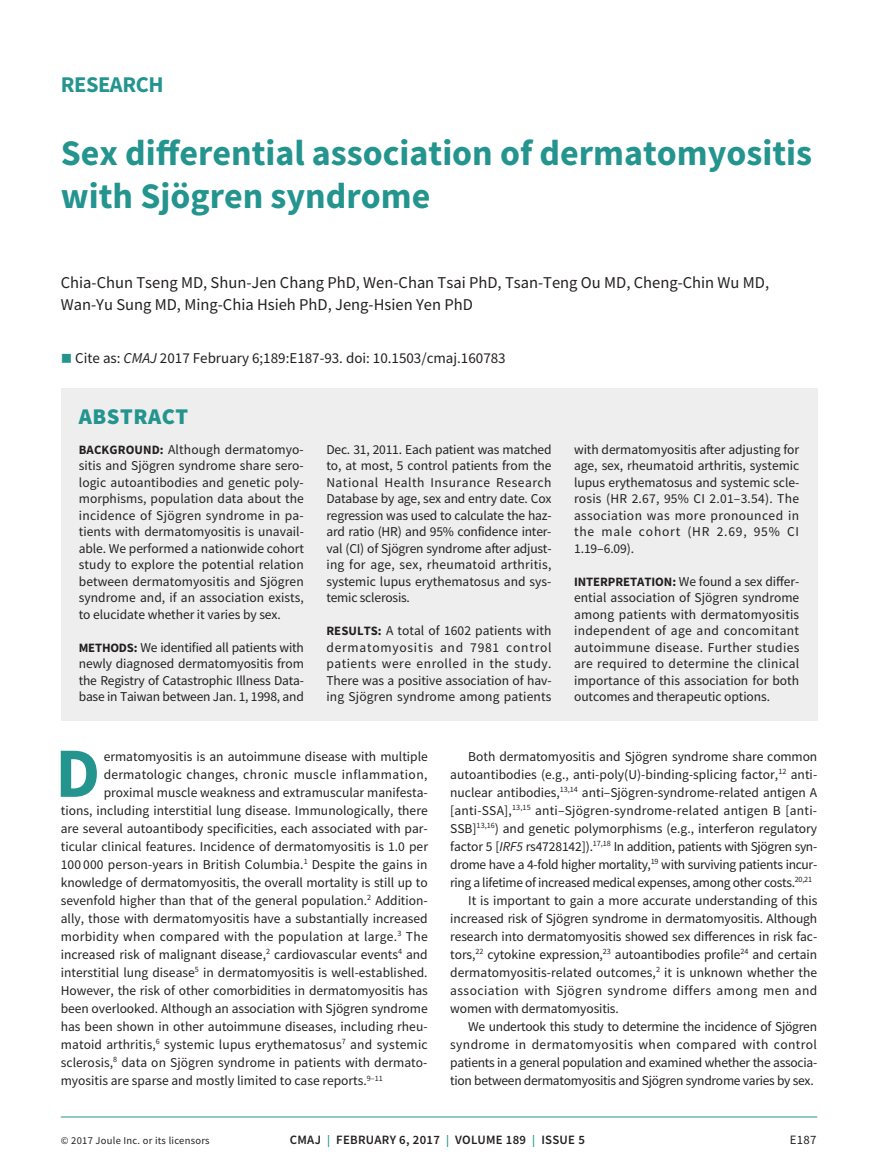
<style>
.page{position:relative;width:878px;height:1175px;background:#fff}
.page>*{position:absolute;margin:0;border:0;box-sizing:border-box;transform-origin:0 0}
.t1{font:700 70.65px "Source Sans Pro";color:#24948e}
.t2{font:700 36px/43.2px "Source Sans Pro";color:#24948e}
.t3{font:700 22.5px "Source Sans Pro";letter-spacing:-.02em;color:#24948e}
.t4{font:900 22.5px "Source Sans Pro";letter-spacing:.025em;color:#24948e}
.t5{font:16.5px/22.5px "Source Sans Pro";color:#231f20}
.t6{font:15px "Source Sans Pro";color:#231f20}
.t7{font:13.5px/16.5px "Source Sans Pro";color:#231f20;text-align:justify}
.t8{font:13.5px "Source Sans Pro";letter-spacing:-.025em;color:#231f20}
.t9{font:13.5px "Source Sans Pro";letter-spacing:-.02em;color:#231f20}
.t10{font:13.5px "Source Sans Pro";letter-spacing:.02em;color:#231f20}
.t11{font:13.5px "Source Sans Pro";letter-spacing:.03em;color:#231f20}
.t12{font:13.5px "Source Sans Pro";letter-spacing:.025em;color:#231f20}
.t13{font:13.5px "Source Sans Pro";letter-spacing:.035em;color:#231f20}
.t14{font:600 12.75px "Source Sans Pro";letter-spacing:.025em;color:#231f20}
.t15{font:12.75px "Source Sans Pro";color:#231f20}
.t16{font:10.5px "Source Sans Pro";letter-spacing:.025em;color:#231f20}
.s1{color:#24948e}
.s2{font-style:italic}
.s3{font-weight:700;font-size:12.75px}
.s4{font-size:12px;color:#24948e}
</style>
<div class="page">
<hr style="left:61px;top:1116px;width:756px;height:1px;background:#24948e">
<div style="left:61px;top:389px;width:756px;height:332px;background:#eeeeef"></div>
<h3 class="t3" style="left:61px;top:69px;width:104px">RESEARCH</h3>
<h2 class="t2" style="left:61px;top:131px;width:752px">Sex differential association of dermatomyositis with Sjögren syndrome</h2>
<p class="t5" style="left:61px;top:271px;width:709px">Chia-Chun Tseng MD, Shun-Jen Chang PhD, Wen-Chan Tsai PhD, Tsan-Teng Ou MD, Cheng-Chin Wu MD,<br>Wan-Yu Sung MD, Ming-Chia Hsieh PhD, Jeng-Hsien Yen PhD</p>
<p class="t6" style="left:61px;top:348px;width:446px"><span class="s1">■</span> Cite as: <span class="s2">CMAJ</span> 2017 February 6;189:E187-93. doi: 10.1503/cmaj.160783</p>
<h3 class="t4" style="left:79px;top:401px;width:111px">ABSTRACT</h3>
<p class="t7" style="left:79px;top:441px;width:227px"><span class="s3">BACKGROUND:</span> Although dermatomyo&shy;sitis and Sjögren syndrome share sero&shy;logic autoantibodies and genetic poly&shy;morphisms, population data about the incidence of Sjögren syndrome in pa&shy;tients with dermatomyositis is unavail&shy;able. We performed a nationwide cohort study to explore the potential relation between dermatomyositis and Sjögren syndrome and, if an association exists, to elucidate whether it varies by sex.</p>
<p class="t7" style="left:79px;top:639px;width:227px"><span class="s3">METHODS:</span> We identified all patients with newly diagnosed dermatomyositis from the Registry of Catastrophic Illness Data&shy;base in Taiwan between Jan. 1, 1998, and</p>
<p class="t7" style="left:326px;top:441px;width:227px">Dec. 31, 2011. Each patient was matched to, at most, 5 control patients from the National Health Insurance Research Database by age, sex and entry date. Cox regression was used to calculate the haz&shy;ard ratio (HR) and 95% confidence inter&shy;val (CI) of Sjögren syndrome after adjust&shy;ing for age, sex, rheumatoid arthritis, systemic lupus erythematosus and sys&shy;temic sclerosis.</p>
<p class="t7" style="left:326px;top:622px;width:227px"><span class="s3">RESULTS:</span> A total of 1602 patients with dermatomyositis and 7981 control patients were enrolled in the study.<br>There was a positive association of hav&shy;ing Sjögren syndrome among patients</p>
<p class="t7" style="left:574px;top:441px;width:227px">with dermatomyositis after adjusting for age, sex, rheumatoid arthritis, systemic lupus erythematosus and systemic scle&shy;rosis (HR 2.67, 95% CI 2.01–3.54). The association was more pronounced in the male cohort (HR 2.69, 95% CI 1.19–6.09).</p>
<p class="t7" style="left:574px;top:573px;width:227px"><span class="s3">INTERPRETATION:</span> We found a sex differ&shy;ential association of Sjögren syndrome among patients with dermatomyositis independent of age and concomitant autoimmune disease. Further studies are required to determine the clinical importance of this association for both outcomes and therapeutic options.</p>
<h1 class="t1" style="left:55px;top:725px;width:46px">D</h1>
<p class="t7" style="left:104px;top:748px;width:325px">ermatomyositis is an autoimmune disease with multiple</p>
<p class="t13" style="left:104px;top:765px;width:325px">dermatologic changes, chronic muscle inflammation,</p>
<p class="t7" style="left:104px;top:784px;width:325px">proximal muscle weakness and extramuscular manifesta-</p>
<p class="t7" style="left:61px;top:802px;width:368px">tions, including interstitial lung disease. Immunologically, there</p>
<p class="t7" style="left:61px;top:820px;width:368px">are several autoantibody specificities, each associated with par-</p>
<p class="t7" style="left:61px;top:838px;width:369px">ticular clinical features. Incidence of dermatomyositis is 1.0 per</p>
<p class="t7" style="left:61px;top:856px;width:368px">100 000 person-years in British Columbia.<sup>1</sup> Despite the gains in</p>
<p class="t7" style="left:61px;top:874px;width:368px">knowledge of dermatomyositis, the overall mortality is still up to</p>
<p class="t7" style="left:61px;top:892px;width:368px">sevenfold higher than that of the general population.<sup>2</sup> Addition-</p>
<p class="t7" style="left:61px;top:910px;width:368px">ally, those with dermatomyositis have a substantially increased</p>
<p class="t10" style="left:61px;top:927px;width:368px">morbidity when compared with the population at large.<sup>3</sup> The</p>
<p class="t7" style="left:61px;top:946px;width:368px">increased risk of malignant disease,<sup>2</sup> cardiovascular events<sup>4</sup> and</p>
<p class="t7" style="left:61px;top:964px;width:368px">interstitial lung disease<sup>5</sup> in dermatomyositis is well-established.</p>
<p class="t7" style="left:61px;top:982px;width:368px">However, the risk of other comorbidities in dermatomyositis has</p>
<p class="t7" style="left:61px;top:1000px;width:368px">been overlooked. Although an association with Sjögren syndrome</p>
<p class="t7" style="left:61px;top:1018px;width:368px">has been shown in other autoimmune diseases, including rheu-</p>
<p class="t7" style="left:61px;top:1036px;width:368px">matoid arthritis,<sup>6</sup> systemic lupus erythematosus<sup>7</sup> and systemic</p>
<p class="t7" style="left:61px;top:1054px;width:368px">sclerosis,<sup>8</sup> data on Sjögren syndrome in patients with dermato-</p>
<p class="t7" style="left:61px;top:1072px;width:323px">myositis are sparse and mostly limited to case reports.<sup>9–11</sup></p>
<p class="t7" style="left:468px;top:748px;width:350px">Both dermatomyositis and Sjögren syndrome share common</p>
<p class="t7" style="left:450px;top:766px;width:367px">autoantibodies (e.g., anti-poly(U)-binding-splicing factor,<sup>12</sup> anti-</p>
<p class="t7" style="left:450px;top:784px;width:368px">nuclear antibodies,<sup>13,14</sup> anti–Sjögren-syndrome-related antigen A</p>
<p class="t7" style="left:450px;top:802px;width:368px">[anti-SSA],<sup>13,15</sup> anti–Sjögren-syndrome-related antigen B [anti-</p>
<p class="t7" style="left:450px;top:820px;width:368px">SSB]<sup>13,16</sup>) and genetic polymorphisms (e.g., interferon regulatory</p>
<p class="t8" style="left:450px;top:837px;width:368px">factor 5 [<span class="s2">IRF5</span> rs4728142]).<sup>17,18</sup> In addition, patients with Sjögren syn-</p>
<p class="t8" style="left:450px;top:855px;width:368px">drome have a 4-fold higher mortality,<sup>19</sup> with surviving patients incur-</p>
<p class="t8" style="left:450px;top:873px;width:363px">ring a lifetime of increased medical expenses, among other costs.<sup>20,21</sup></p>
<p class="t7" style="left:468px;top:892px;width:350px">It is important to gain a more accurate understanding of this</p>
<p class="t7" style="left:450px;top:910px;width:368px">increased risk of Sjögren syndrome in dermatomyositis. Although</p>
<p class="t7" style="left:450px;top:928px;width:368px">research into dermatomyositis showed sex differences in risk fac-</p>
<p class="t7" style="left:450px;top:946px;width:368px">tors,<sup>22</sup> cytokine expression,<sup>23</sup> autoantibodies profile<sup>24</sup> and certain</p>
<p class="t7" style="left:450px;top:964px;width:368px">dermatomyositis-related outcomes,<sup>2</sup> it is unknown whether the</p>
<p class="t11" style="left:450px;top:981px;width:368px">association with Sjögren syndrome differs among men and</p>
<p class="t7" style="left:450px;top:1000px;width:170px">women with dermatomyositis.</p>
<p class="t9" style="left:468px;top:1017px;width:350px">We undertook this study to determine the incidence of Sjögren</p>
<p class="t12" style="left:450px;top:1035px;width:368px">syndrome in dermatomyositis when compared with control</p>
<p class="t9" style="left:450px;top:1053px;width:368px">patients in a general population and examined whether the associa-</p>
<p class="t9" style="left:450px;top:1071px;width:365px">tion between dermatomyositis and Sjögren syndrome varies by sex.</p>
<p class="t16" style="left:61px;top:1134px;width:150px">© 2017 Joule Inc. or its licensors</p>
<p class="t14" style="left:290px;top:1131px;width:296px">CMAJ <span class="s4">|</span> FEBRUARY 6, 2017 <span class="s4">|</span> VOLUME 189 <span class="s4">|</span> ISSUE 5</p>
<p class="t15" style="left:789px;top:1132px;width:28px">E187</p>
</div>
